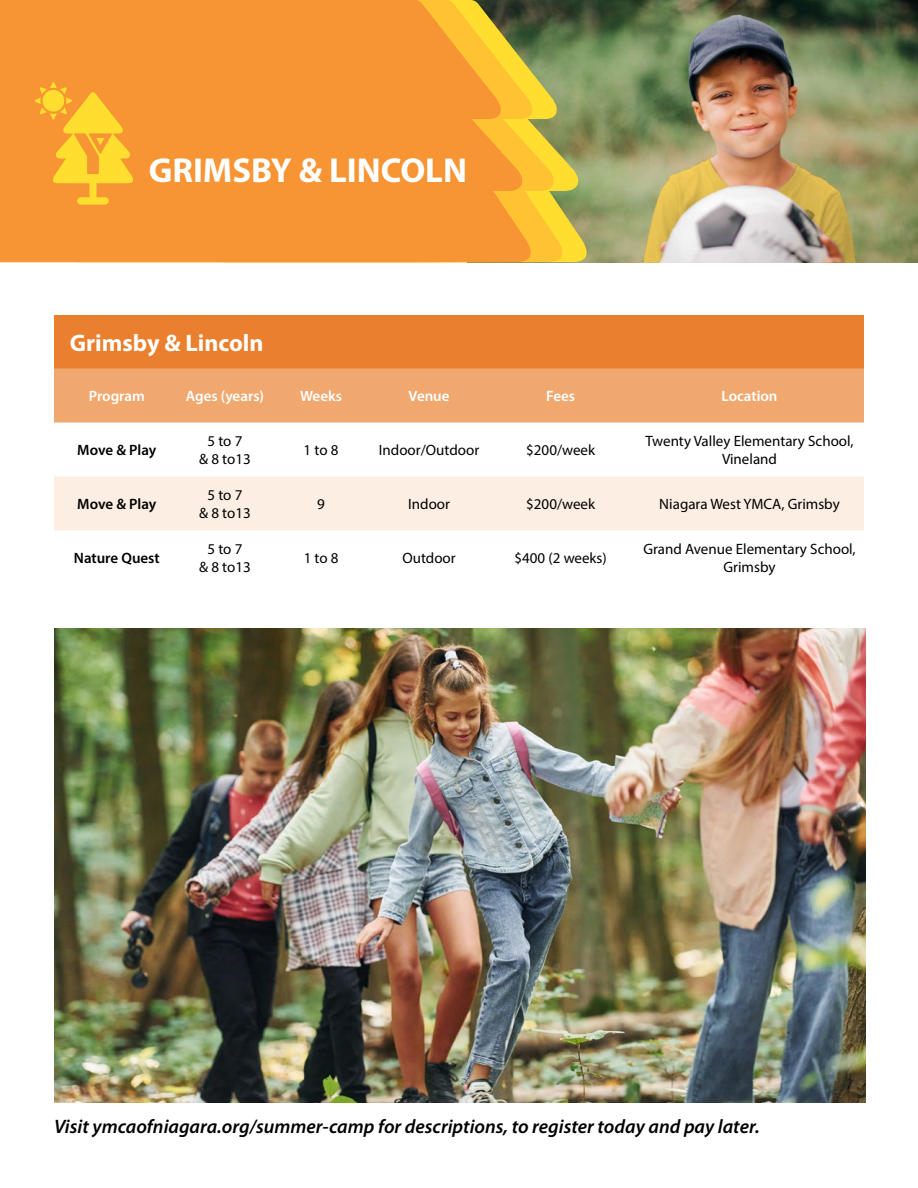
<style>
.page{position:relative;width:918px;height:1188px;background:#fff}
.page>*{position:absolute;margin:0;border:0;box-sizing:border-box;transform-origin:0 0}
.t1{font:700 34.8px "Myriad Pro";color:#fff}
.t2{font:700 24px "Myriad Pro";color:#fff}
.t3{font:italic 600 19.5px "Myriad Pro";color:#000}
.t4{font:15px/18px "Myriad Pro";color:#000;text-align:center}
.t5{font:600 15px "Myriad Pro";color:#fff}
.t6{font:600 15px "Myriad Pro";color:#000}
</style>
<div class="page">
<img style="left:597px;top:0;width:321px;height:262px">
<svg style="left:572px;top:0;width:25px;height:262px;background:#89945b"></svg>
<svg style="left:541px;top:0;width:31px;height:262px;background:#aca646"></svg>
<svg style="left:0;top:0;width:541px;height:262px;background:#f39733"></svg>
<svg style="left:35px;top:82px;width:102px;height:123px;background:#fab031"></svg>
<div style="left:54px;top:315px;width:810px;height:54px;background:#ea802e"></div>
<div style="left:54px;top:369px;width:810px;height:54px;background:#f0a86f"></div>
<div style="left:54px;top:477px;width:810px;height:54px;background:#fceee2"></div>
<img style="left:54px;top:629px;width:811px;height:473px">
<h1 class="t1" style="left:149px;top:147px;width:320px">GRIMSBY &amp; LINCOLN</h1>
<h2 class="t2" style="left:70px;top:327px;width:195px">Grimsby &amp; Lincoln</h2>
<p class="t5" style="left:89px;top:387px;width:57px">Program</p>
<p class="t5" style="left:186px;top:387px;width:80px">Ages (years)</p>
<p class="t5" style="left:300px;top:387px;width:43px">Weeks</p>
<p class="t5" style="left:409px;top:387px;width:43px">Venue</p>
<p class="t5" style="left:546px;top:387px;width:30px">Fees</p>
<p class="t5" style="left:721px;top:387px;width:58px">Location</p>
<p class="t6" style="left:77px;top:441px;width:81px">Move &amp; Play</p>
<p class="t4" style="left:199px;top:432px;width:53px">5 to 7<br>&amp; 8 to13</p>
<p class="t4" style="left:304px;top:441px;width:36px">1 to 8</p>
<p class="t4" style="left:379px;top:441px;width:102px">Indoor/Outdoor</p>
<p class="t4" style="left:526px;top:441px;width:70px">$200/week</p>
<p class="t4" style="left:645px;top:432px;width:210px">Twenty Valley Elementary School,<br>Vineland</p>
<p class="t6" style="left:77px;top:495px;width:81px">Move &amp; Play</p>
<p class="t4" style="left:199px;top:486px;width:53px">5 to 7<br>&amp; 8 to13</p>
<p class="t4" style="left:317px;top:495px;width:9px">9</p>
<p class="t4" style="left:408px;top:495px;width:43px">Indoor</p>
<p class="t4" style="left:526px;top:495px;width:70px">$200/week</p>
<p class="t4" style="left:659px;top:495px;width:182px">Niagara West YMCA, Grimsby</p>
<p class="t6" style="left:74px;top:549px;width:87px">Nature Quest</p>
<p class="t4" style="left:199px;top:540px;width:53px">5 to 7<br>&amp; 8 to13</p>
<p class="t4" style="left:304px;top:549px;width:36px">1 to 8</p>
<p class="t4" style="left:402px;top:549px;width:55px">Outdoor</p>
<p class="t4" style="left:515px;top:549px;width:94px">$400 (2 weeks)</p>
<p class="t4" style="left:643px;top:540px;width:214px">Grand Avenue Elementary School,<br>Grimsby</p>
<h3 class="t3" style="left:54px;top:1114px;width:707px">Visit ymcaofniagara.org/summer-camp for descriptions, to register today and pay later.</h3>
</div>
